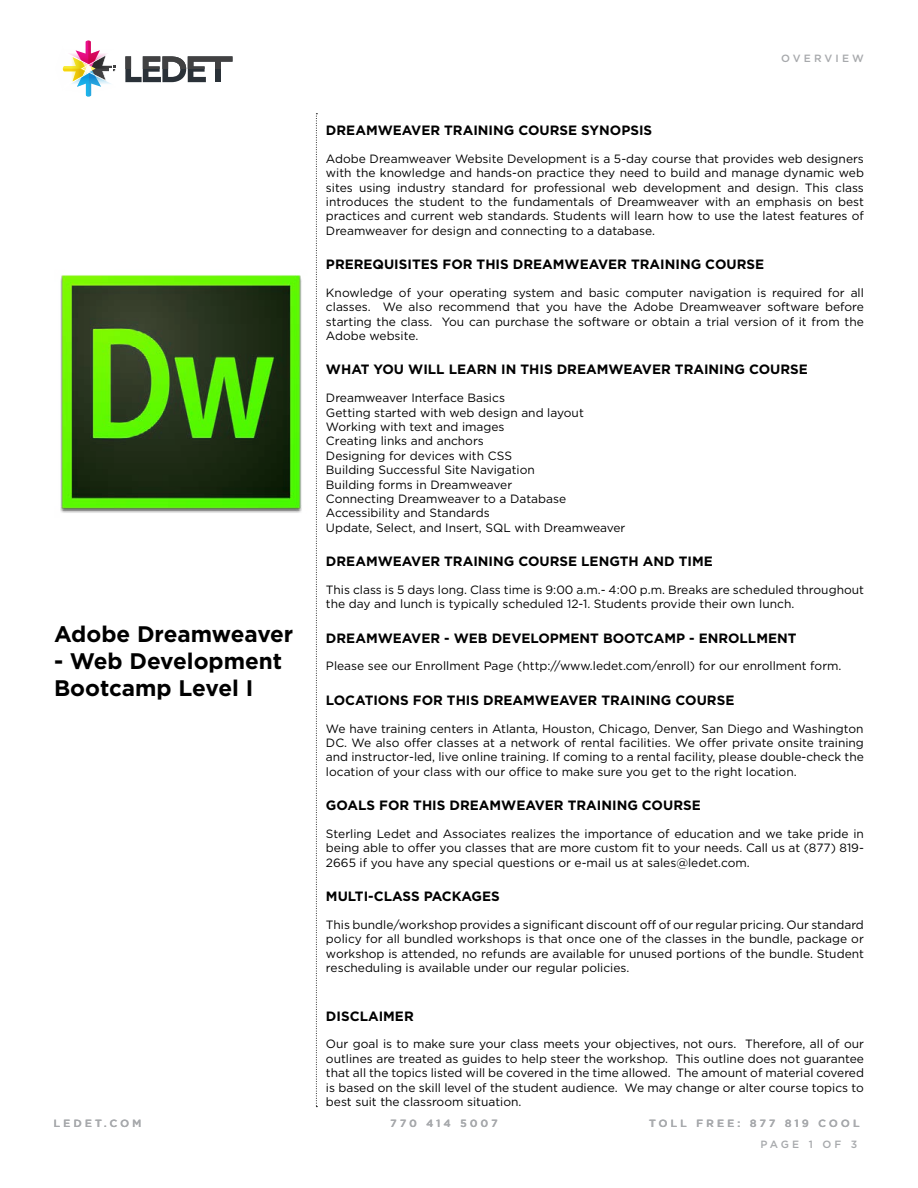
<style>
.page{position:relative;width:918px;height:1188px;background:#fff}
.page>*{position:absolute;margin:0;border:0;box-sizing:border-box;transform-origin:0 0}
.t1{font:700 22.5px/27px "Gotham";color:#000}
.t2{font:700 13.5px "Gotham";color:#000}
.t3{font:12px/14.4px "Gotham";color:#000;text-align:justify}
.t4{font:500 10.5px "Gotham";letter-spacing:.3em;color:#a7a9ac}
</style>
<div class="page">
<svg style="left:62px;top:40px;width:54px;height:57px"></svg>
<svg style="left:125px;top:56px;width:107px;height:26px"></svg>
<svg style="left:215px;top:62px;width:6px;height:20px"></svg>
<img style="left:60px;top:275px;width:242px;height:238px">
<svg style="left:316px;top:113px;width:1px;height:994px"></svg>
<h1 class="t1" style="left:54px;top:620px;width:241px">ADOBE DREAMWEAVER</h1>
<h1 class="t1" style="left:54px;top:647px;width:230px">- WEB DEVELOPMENT<br>BOOTCAMP LEVEL I</h1>
<p class="t4" style="left:781px;top:52px;width:84px">OVE RVIE W</p>
<p class="t2" style="left:326px;top:122px;width:328px">DREAMWEAVER TRAINING COURSE SYNOPSIS</p>
<p class="t3" style="left:326px;top:151px;width:539px">Adobe Dreamweaver Website Development is a 5-day course that provides web designers with the knowledge and hands-on practice they need to build and manage dynamic web sites using industry standard for professional web development and design. This class introduces the student to the fundamentals of Dreamweaver with an emphasis on best practices and current web standards. Students will learn how to use the latest features of Dreamweaver for design and connecting to a database.</p>
<p class="t2" style="left:326px;top:256px;width:440px">PREREQUISITES FOR THIS DREAMWEAVER TRAINING COURSE</p>
<p class="t3" style="left:326px;top:285px;width:540px">Knowledge of your operating system and basic computer navigation is required for all classes. We also recommend that you have the Adobe Dreamweaver software before starting the class. You can purchase the software or obtain a trial version of it from the Adobe website.</p>
<p class="t2" style="left:326px;top:362px;width:483px">WHAT YOU WILL LEARN IN THIS DREAMWEAVER TRAINING COURSE</p>
<p class="t3" style="left:326px;top:391px;width:301px;text-align:left">Dreamweaver Interface Basics<br>Getting started with web design and layout Working with text and images<br>Creating links and anchors<br>Designing for devices with CSS<br>Building Successful Site Navigation<br>Building forms in Dreamweaver<br>Connecting Dreamweaver to a Database Accessibility and Standards<br>Update, Select, and Insert, SQL with Dreamweaver</p>
<p class="t2" style="left:326px;top:553px;width:388px">DREAMWEAVER TRAINING COURSE LENGTH AND TIME</p>
<p class="t3" style="left:326px;top:582px;width:540px">This class is 5 days long. Class time is 9:00 a.m.- 4:00 p.m. Breaks are scheduled throughout the day and lunch is typically scheduled 12-1. Students provide their own lunch.</p>
<p class="t2" style="left:326px;top:630px;width:472px">DREAMWEAVER - WEB DEVELOPMENT BOOTCAMP - ENROLLMENT</p>
<p class="t3" style="left:326px;top:659px;width:517px">Please see our Enrollment Page (http://www.ledet.com/enroll) for our enrollment form.</p>
<p class="t2" style="left:326px;top:692px;width:410px">LOCATIONS FOR THIS DREAMWEAVER TRAINING COURSE</p>
<p class="t3" style="left:326px;top:721px;width:539px">We have training centers in Atlanta, Houston, Chicago, Denver, San Diego and Washington DC. We also offer classes at a network of rental facilities. We offer private onsite training and instructor-led, live online training. If coming to a rental facility, please double-check the location of your class with our office to make sure you get to the right location.</p>
<p class="t2" style="left:326px;top:797px;width:376px">GOALS FOR THIS DREAMWEAVER TRAINING COURSE</p>
<p class="t3" style="left:326px;top:826px;width:540px">Sterling Ledet and Associates realizes the importance of education and we take pride in being able to offer you classes that are more custom fit to your needs. Call us at (877) 819- 2665 if you have any special questions or e-mail us at sales@ledet.com.</p>
<p class="t2" style="left:326px;top:888px;width:175px">MULTI-CLASS PACKAGES</p>
<p class="t3" style="left:326px;top:917px;width:540px">This bundle/workshop provides a significant discount off of our regular pricing. Our standard policy for all bundled workshops is that once one of the classes in the bundle, package or workshop is attended, no refunds are available for unused portions of the bundle. Student rescheduling is available under our regular policies.</p>
<p class="t2" style="left:326px;top:1008px;width:89px">DISCLAIMER</p>
<p class="t3" style="left:326px;top:1037px;width:540px">Our goal is to make sure your class meets your objectives, not ours. Therefore, all of our outlines are treated as guides to help steer the workshop. This outline does not guarantee that all the topics listed will be covered in the time allowed. The amount of material covered is based on the skill level of the student audience. We may change or alter course topics to best suit the classroom situation.</p>
<p class="t4" style="left:54px;top:1117px;width:89px">LE DE T.COM</p>
<p class="t4" style="left:391px;top:1117px;width:109px">770 414 5007</p>
<p class="t4" style="left:649px;top:1117px;width:181px">TO LL F REE : 877 819 COO</p>
<p class="t4" style="left:853px;top:1117px;width:8px">L</p>
<p class="t4" style="left:717px;top:1117px;width:9px">E</p>
<p class="t4" style="left:818px;top:1117px;width:12px">O</p>
<p class="t4" style="left:760px;top:1138px;width:98px">PAGE 1 OF 3</p>
</div>
